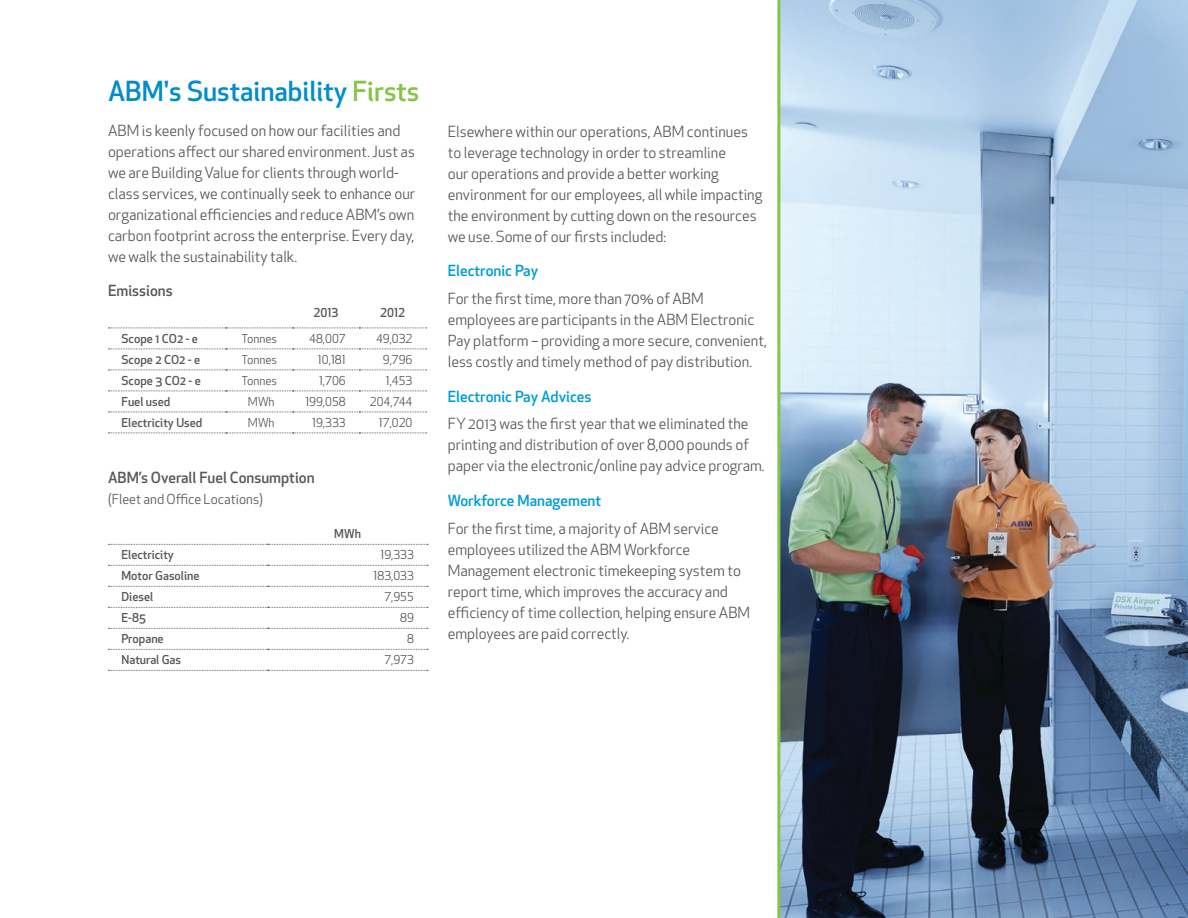
<style>
.page{position:relative;width:1188px;height:918px;background:#fff}
.page>*{position:absolute;margin:0;border:0;box-sizing:border-box;transform-origin:0 0}
.t1{font:500 27px "Apex New";color:#008dcd}
.t2{font:15px/21px "Apex New";color:#58595b}
.t3{font:500 15px "Apex New";color:#009cd5}
.t4{font:500 15px "Apex New";color:#58595b}
.t5{font:13.5px "Apex New";color:#58595b}
.t6{font:500 12px "Apex New";color:#58595b}
.t7{font:12px "Apex New";color:#58595b}
.s1{color:#85c447}
</style>
<div class="page">
<svg style="left:108px;top:328px;width:319px;height:1px"></svg>
<svg style="left:108px;top:349px;width:319px;height:1px"></svg>
<svg style="left:108px;top:370px;width:319px;height:1px"></svg>
<svg style="left:108px;top:391px;width:319px;height:1px"></svg>
<svg style="left:108px;top:412px;width:319px;height:1px"></svg>
<svg style="left:108px;top:433px;width:319px;height:1px"></svg>
<svg style="left:108px;top:544px;width:320px;height:1px"></svg>
<svg style="left:108px;top:565px;width:320px;height:1px"></svg>
<svg style="left:108px;top:586px;width:320px;height:1px"></svg>
<svg style="left:108px;top:607px;width:320px;height:1px"></svg>
<svg style="left:108px;top:628px;width:320px;height:1px"></svg>
<svg style="left:108px;top:649px;width:320px;height:1px"></svg>
<svg style="left:108px;top:670px;width:320px;height:1px"></svg>
<img style="left:780px;top:0;width:408px;height:918px">
<hr style="left:777px;top:0;width:3px;height:918px;background:#85c447">
<h1 class="t1" style="left:108px;top:73px;width:313px">ABM's Sustainability <span class="s1">Firsts</span></h1>
<p class="t2" style="left:108px;top:120px;width:309px">ABM is keenly focused on how our facilities and operations affect our shared environment. Just as we are Building Value for clients through world&shy;class services, we continually seek to enhance our organizational efficiencies and reduce ABM’s own carbon footprint across the enterprise. Every day, we walk the sustainability talk.</p>
<p class="t4" style="left:108px;top:281px;width:66px">Emissions</p>
<p class="t6" style="left:313px;top:305px;width:27px">2013</p>
<p class="t6" style="left:380px;top:305px;width:27px">2012</p>
<p class="t6" style="left:122px;top:331px;width:78px">Scope 1 CO2 - e</p>
<p class="t7" style="left:241px;top:331px;width:37px">Tonnes</p>
<p class="t7" style="left:309px;top:331px;width:38px">48,007</p>
<p class="t7" style="left:376px;top:331px;width:38px">49,032</p>
<p class="t6" style="left:122px;top:352px;width:80px">Scope 2 CO2 - e</p>
<p class="t7" style="left:241px;top:352px;width:37px">Tonnes</p>
<p class="t7" style="left:318px;top:352px;width:29px">10,181</p>
<p class="t7" style="left:383px;top:352px;width:31px">9,796</p>
<p class="t6" style="left:122px;top:373px;width:81px">Scope 3 CO2 - e</p>
<p class="t7" style="left:241px;top:373px;width:37px">Tonnes</p>
<p class="t7" style="left:319px;top:373px;width:28px">1,706</p>
<p class="t7" style="left:386px;top:373px;width:28px">1,453</p>
<p class="t6" style="left:122px;top:394px;width:50px">Fuel used</p>
<p class="t7" style="left:248px;top:394px;width:28px">MWh</p>
<p class="t7" style="left:305px;top:394px;width:42px">199,058</p>
<p class="t7" style="left:370px;top:394px;width:44px">204,744</p>
<p class="t6" style="left:122px;top:415px;width:82px">Electricity Used</p>
<p class="t7" style="left:248px;top:415px;width:28px">MWh</p>
<p class="t7" style="left:312px;top:415px;width:35px">19,333</p>
<p class="t7" style="left:379px;top:415px;width:35px">17,020</p>
<p class="t4" style="left:108px;top:467px;width:208px">ABM’s Overall Fuel Consumption</p>
<p class="t5" style="left:108px;top:490px;width:157px">(Fleet and Office Locations)</p>
<p class="t6" style="left:334px;top:526px;width:28px">MWh</p>
<p class="t6" style="left:121px;top:547px;width:54px">Electricity</p>
<p class="t7" style="left:380px;top:547px;width:35px">19,333</p>
<p class="t6" style="left:121px;top:568px;width:79px">Motor Gasoline</p>
<p class="t7" style="left:374px;top:568px;width:42px">183,033</p>
<p class="t6" style="left:121px;top:589px;width:33px">Diesel</p>
<p class="t7" style="left:384px;top:589px;width:31px">7,955</p>
<p class="t6" style="left:121px;top:610px;width:26px">E-85</p>
<p class="t7" style="left:400px;top:610px;width:15px">89</p>
<p class="t6" style="left:121px;top:631px;width:44px">Propane</p>
<p class="t7" style="left:407px;top:631px;width:8px">8</p>
<p class="t6" style="left:121px;top:652px;width:61px">Natural Gas</p>
<p class="t7" style="left:384px;top:652px;width:31px">7,973</p>
<p class="t2" style="left:448px;top:121px;width:316px">Elsewhere within our operations, ABM continues to leverage technology in order to streamline<br>our operations and provide a better working environment for our employees, all while impacting the environment by cutting down on the resources we use. Some of our firsts included:</p>
<p class="t3" style="left:448px;top:261px;width:92px">Electronic Pay</p>
<p class="t2" style="left:448px;top:288px;width:321px">For the first time, more than 70% of ABM employees are participants in the ABM Electronic Pay platform – providing a more secure, convenient, less costly and timely method of pay distribution.</p>
<p class="t3" style="left:448px;top:386px;width:145px">Electronic Pay Advices</p>
<p class="t2" style="left:448px;top:413px;width:319px">FY 2013 was the first year that we eliminated the printing and distribution of over 8,000 pounds of paper via the electronic/online pay advice program.</p>
<p class="t3" style="left:448px;top:490px;width:155px">Workforce Management</p>
<p class="t2" style="left:448px;top:518px;width:304px">For the first time, a majority of ABM service employees utilized the ABM Workforce Management electronic timekeeping system to report time, which improves the accuracy and efficiency of time collection, helping ensure ABM employees are paid correctly.</p>
</div>
